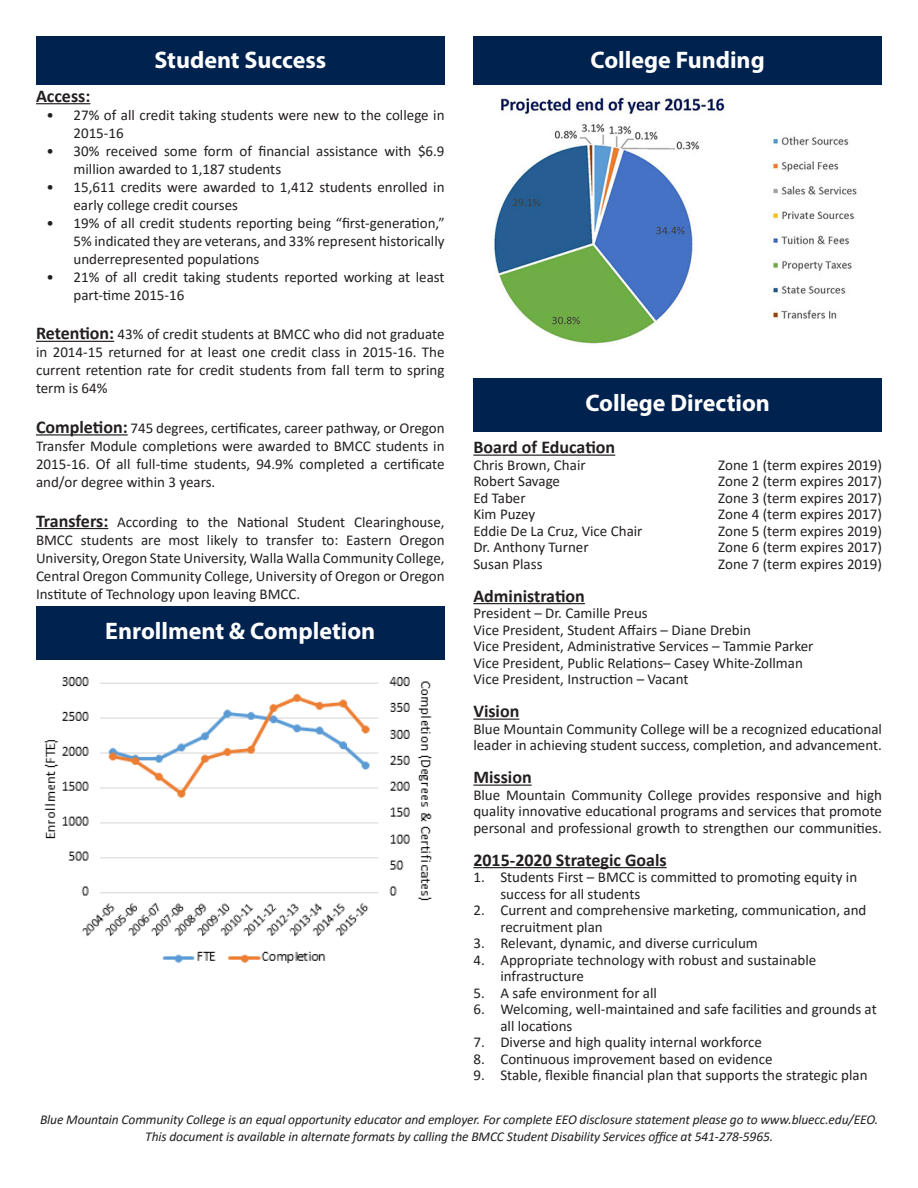
<style>
.page{position:relative;width:918px;height:1188px;background:#fff}
.page>*{position:absolute;margin:0;border:0;box-sizing:border-box;transform-origin:0 0}
.t1{font:700 24px "Myriad Pro";color:#fff}
.t2{font:700 18px "Calibri";color:#231f20}
.t3{font:15px/18px "Calibri";color:#231f20}
.t4{font:italic 13.5px/16.2px "Calibri";letter-spacing:-.01em;color:#231f20;text-align:center}
.s1{font-weight:700;font-size:18px}
</style>
<div class="page">
<div style="left:36px;top:36px;width:409px;height:49px;background:#00224f"></div>
<img style="left:494px;top:97px;width:363px;height:247px">
<img style="left:44px;top:676px;width:388px;height:288px">
<hr style="left:36px;top:103px;width:54px;height:1px;background:#231f20">
<hr style="left:36px;top:341px;width:78px;height:1px;background:#231f20">
<hr style="left:36px;top:434px;width:92px;height:2px;background:#231f20">
<hr style="left:36px;top:528px;width:72px;height:1px;background:#231f20">
<div style="left:473px;top:36px;width:409px;height:49px;background:#00224f"></div>
<div style="left:473px;top:379px;width:409px;height:53px;background:#00224f"></div>
<hr style="left:473px;top:455px;width:142px;height:1px;background:#231f20">
<hr style="left:473px;top:603px;width:112px;height:1px;background:#231f20">
<hr style="left:473px;top:719px;width:46px;height:1px;background:#231f20">
<hr style="left:473px;top:785px;width:59px;height:1px;background:#231f20">
<hr style="left:473px;top:867px;width:194px;height:1px;background:#231f20">
<div style="left:36px;top:607px;width:409px;height:53px;background:#00224f"></div>
<p class="t1" style="left:154px;top:44px;width:173px">Student Success</p>
<p class="t1" style="left:591px;top:44px;width:176px">College Funding</p>
<p class="t2" style="left:36px;top:83px;width:56px">Access:</p>
<p class="t3" style="left:74px;top:105px;width:373px;text-indent:-27px">• 27% of all credit taking students were new to the college in<br>2015-16</p>
<p class="t3" style="left:74px;top:141px;width:373px;text-indent:-27px">• 30% received some form of financial assistance with $6.9 million awarded to 1,187 students</p>
<p class="t3" style="left:74px;top:177px;width:373px;text-indent:-27px">• 15,611 credits were awarded to 1,412 students enrolled in early college credit courses</p>
<p class="t3" style="left:74px;top:213px;width:373px;text-align:justify;text-indent:-27px">• 19% of all credit students reporting being “first-generation,” 5% indicated they are veterans, and 33% represent historically underrepresented populations</p>
<p class="t3" style="left:74px;top:267px;width:373px;text-indent:-27px">• 21% of all credit taking students reported working at least part-time 2015-16</p>
<p class="t3" style="left:36px;top:325px;width:410px;text-align:justify"><span class="s1">Retention:</span> 43% of credit students at BMCC who did not graduate in 2014-15 returned for at least one credit class in 2015-16. The current retention rate for credit students from fall term to spring term is 64%</p>
<p class="t3" style="left:36px;top:419px;width:410px;text-align:justify"><span class="s1">Completion:</span> 745 degrees, certificates, career pathway, or Oregon Transfer Module completions were awarded to BMCC students in 2015-16. Of all full-time students, 94.9% completed a certificate and/or degree within 3 years.</p>
<p class="t3" style="left:36px;top:512px;width:410px;text-align:justify"><span class="s1">Transfers:</span> According to the National Student Clearinghouse, BMCC students are most likely to transfer to: Eastern Oregon University, Oregon State University, Walla Walla Community College, Central Oregon Community College, University of Oregon or Oregon Institute of Technology upon leaving BMCC.</p>
<p class="t1" style="left:105px;top:615px;width:272px">Enrollment &amp; Completion</p>
<p class="t1" style="left:585px;top:387px;width:186px">College Direction</p>
<p class="t2" style="left:473px;top:434px;width:143px">Board of Education</p>
<p class="t3" style="left:473px;top:455px;width:114px">Chris Brown, Chair</p>
<p class="t3" style="left:718px;top:455px;width:165px">Zone 1 (term expires 2019)</p>
<p class="t3" style="left:473px;top:472px;width:88px">Robert Savage</p>
<p class="t3" style="left:718px;top:472px;width:165px">Zone 2 (term expires 2017)</p>
<p class="t3" style="left:473px;top:488px;width:54px">Ed Taber</p>
<p class="t3" style="left:718px;top:488px;width:165px">Zone 3 (term expires 2017)</p>
<p class="t3" style="left:473px;top:505px;width:63px">Kim Puzey</p>
<p class="t3" style="left:718px;top:505px;width:165px">Zone 4 (term expires 2017)</p>
<p class="t3" style="left:473px;top:521px;width:171px">Eddie De La Cruz, Vice Chair</p>
<p class="t3" style="left:718px;top:521px;width:165px">Zone 5 (term expires 2019)</p>
<p class="t3" style="left:473px;top:538px;width:117px">Dr. Anthony Turner</p>
<p class="t3" style="left:718px;top:538px;width:165px">Zone 6 (term expires 2017)</p>
<p class="t3" style="left:473px;top:554px;width:71px">Susan Plass</p>
<p class="t3" style="left:718px;top:554px;width:165px">Zone 7 (term expires 2019)</p>
<p class="t2" style="left:473px;top:583px;width:113px">Administration</p>
<p class="t3" style="left:473px;top:604px;width:176px">President – Dr. Camille Preus</p>
<p class="t3" style="left:473px;top:620px;width:279px">Vice President, Student Affairs – Diane Drebin</p>
<p class="t3" style="left:473px;top:637px;width:342px">Vice President, Administrative Services – Tammie Parker</p>
<p class="t3" style="left:473px;top:653px;width:331px">Vice President, Public Relations– Casey White-Zollman</p>
<p class="t3" style="left:473px;top:670px;width:217px">Vice President, Instruction – Vacant</p>
<p class="t2" style="left:473px;top:698px;width:48px">Vision</p>
<p class="t3" style="left:473px;top:720px;width:410px;line-height:16.5px">Blue Mountain Community College will be a recognized educational leader in achieving student success, completion, and advancement.</p>
<p class="t2" style="left:473px;top:764px;width:60px">Mission</p>
<p class="t3" style="left:473px;top:786px;width:410px;line-height:16.5px;text-align:justify">Blue Mountain Community College provides responsive and high quality innovative educational programs and services that promote personal and professional growth to strengthen our communities.</p>
<p class="t2" style="left:473px;top:847px;width:195px">2015-2020 Strategic Goals</p>
<p class="t3" style="left:500px;top:868px;width:358px;line-height:16.5px;text-indent:-27px">1. Students First – BMCC is committed to promoting equity in success for all students</p>
<p class="t3" style="left:500px;top:901px;width:368px;line-height:16.5px;text-indent:-27px">2. Current and comprehensive marketing, communication, and recruitment plan</p>
<p class="t3" style="left:473px;top:934px;width:286px">3. Relevant, dynamic, and diverse curriculum</p>
<p class="t3" style="left:500px;top:951px;width:317px;line-height:16.5px;text-indent:-27px">4. Appropriate technology with robust and sustainable infrastructure</p>
<p class="t3" style="left:473px;top:983px;width:185px">5. A safe environment for all</p>
<p class="t3" style="left:500px;top:1000px;width:378px;line-height:16.5px;text-indent:-27px">6. Welcoming, well-maintained and safe facilities and grounds at all locations</p>
<p class="t3" style="left:473px;top:1033px;width:290px">7. Diverse and high quality internal workforce</p>
<p class="t3" style="left:473px;top:1049px;width:301px">8. Continuous improvement based on evidence</p>
<p class="t3" style="left:473px;top:1066px;width:396px">9. Stable, flexible financial plan that supports the strategic plan</p>
<p class="t4" style="left:40px;top:1111px;width:840px">Blue Mountain Community College is an equal opportunity educator and employer. For complete EEO disclosure statement please go to www.bluecc.edu/EEO.<br>This document is available in alternate formats by calling the BMCC Student Disability Services office at 541-278-5965.</p>
</div>
